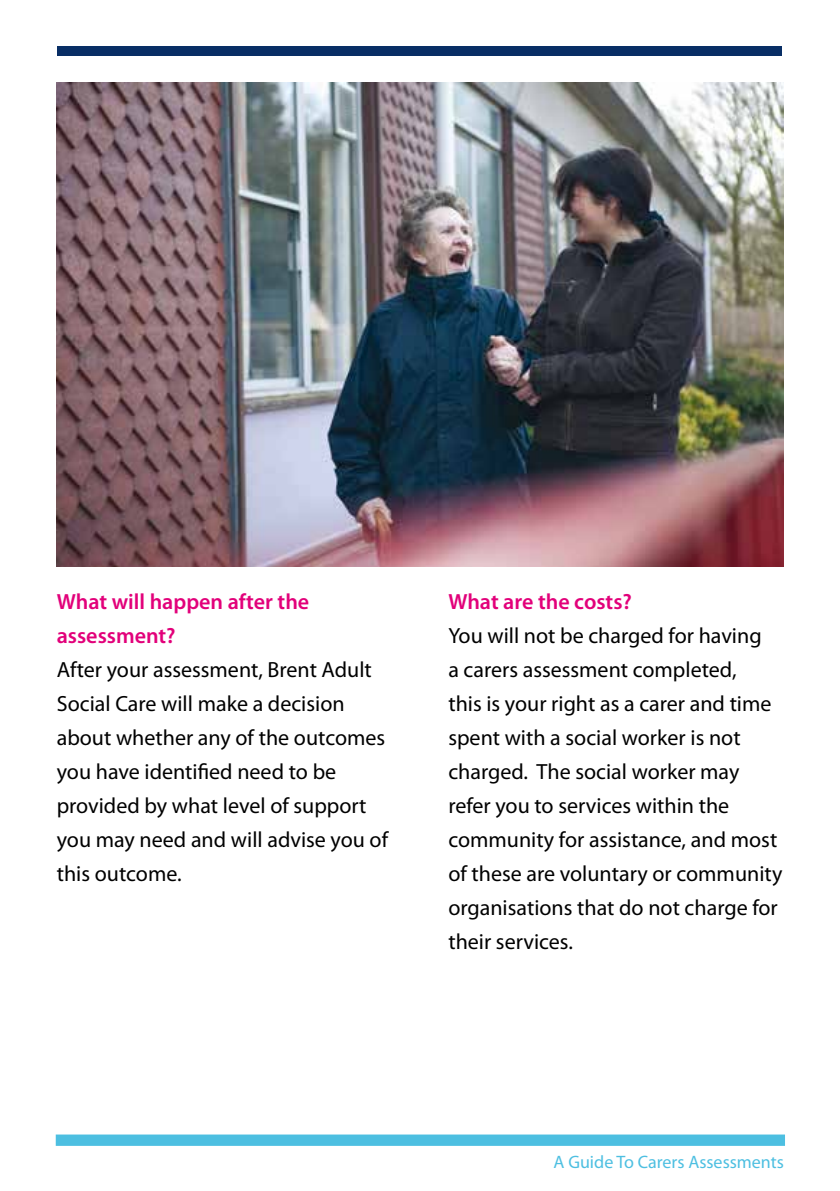
<style>
.page{position:relative;width:840px;height:1191px;background:#fff}
.page>*{position:absolute;margin:0;border:0;box-sizing:border-box;transform-origin:0 0}
.t1{font:22px/34px "Myriad Pro";color:#000}
.t2{font:600 22px/34px "Myriad Pro";color:#e2007a}
.t3{font:18px "Myriad Pro";color:#4dbfe1}
</style>
<div class="page">
<div style="left:57px;top:47px;width:724px;height:9px;background:#082e65"></div>
<div style="left:56px;top:1134px;width:728px;height:11px;background:#4dbfe1;border:2px solid #4dbfe1"></div>
<img style="left:57px;top:82px;width:725px;height:484px">
<p class="t2" style="left:57px;top:584px;width:254px">What will happen after the assessment?</p>
<p class="t1" style="left:57px;top:652px;width:333px">After your assessment, Brent Adult<br>Social Care will make a decision about whether any of the outcomes you have identified need to be provided by what level of support you may need and will advise you of this outcome.</p>
<p class="t2" style="left:448px;top:584px;width:185px">What are the costs?</p>
<p class="t1" style="left:448px;top:618px;width:335px">You will not be charged for having<br>a carers assessment completed,<br>this is your right as a carer and time spent with a social worker is not charged. The social worker may refer you to services within the community for assistance, and most of these are voluntary or community organisations that do not charge for their services.</p>
<p class="t3" style="left:553px;top:1150px;width:232px">A Guide To Carers Assessments</p>
</div>
